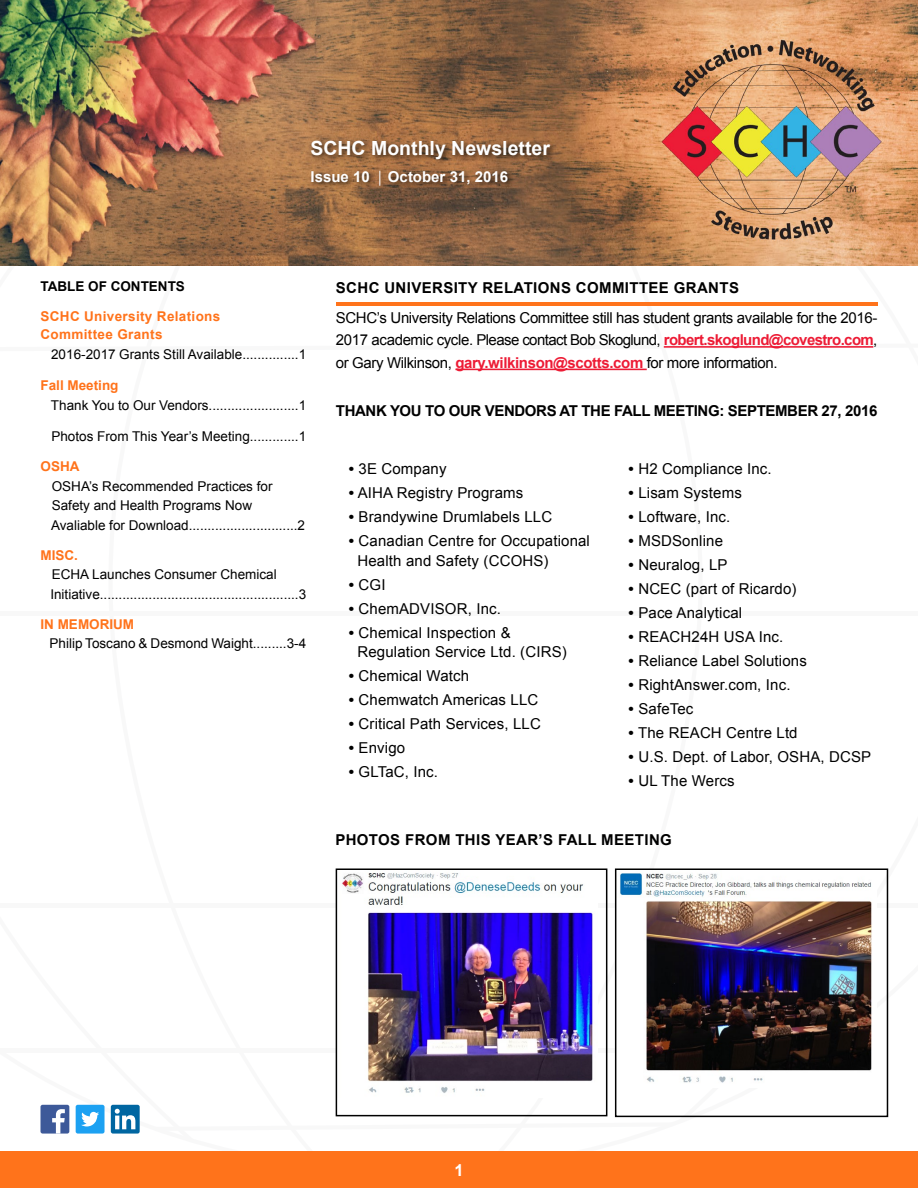
<style>
.page{position:relative;width:918px;height:1188px;background:#fff}
.page>*{position:absolute;margin:0;border:0;box-sizing:border-box;transform-origin:0 0}
.t1{font:700 19.5px "Arial";color:#fff}
.t2{font:700 16.5px "Arial";color:#fff}
.t3{font:15px/22.5px "Arial";letter-spacing:.01em;color:#000}
.t4{font:700 15px "Arial";letter-spacing:.025em;color:#000}
.t5{font:700 15px "Arial";letter-spacing:-.025em;color:#000}
.t6{font:700 15px "Arial";color:#fff}
.t7{font:13.5px/19.5px "Arial";color:#000}
.t8{font:700 13.5px/18px "Arial";letter-spacing:.025em;color:#ff731b}
.t9{font:700 13.5px "Arial";color:#ff731b}
.t10{font:700 13.5px "Arial";color:#000}
.s1{font-family:"Myriad Pro";font-weight:400}
.s2{font-weight:700;color:#ed1b35}
.s3{font-weight:700}
</style>
<div class="page">
<hr style="left:0;top:904px;width:918px;height:4px;background:#f8f8f8">
<hr style="left:0;top:1049px;width:818px;height:4px;background:#f8f8f8">
<hr style="left:0;top:612px;width:918px;height:4px;background:#f8f8f8">
<img style="left:0;top:0;width:918px;height:266px">
<hr style="left:336px;top:302px;width:542px;height:3px;background:#ff731b">
<div style="left:309px;top:138px;width:249px;height:54px;background:#000;opacity:.72"></div>
<hr style="left:664px;top:346px;width:209px;height:2px;background:#ed1b35">
<hr style="left:455px;top:369px;width:192px;height:1px;background:#ed1b35">
<div style="left:0;top:1151px;width:918px;height:37px;background:#ff731b"></div>
<img style="left:342px;top:873px;width:251px;height:220px">
<div style="left:336px;top:868px;width:271px;height:248px;border:2px solid #000"></div>
<img style="left:620px;top:873px;width:252px;height:210px">
<div style="left:615px;top:868px;width:273px;height:249px;border:2px solid #000"></div>
<div style="left:41px;top:1105px;width:28px;height:29px;background:#3d5999;border-radius:2px"></div>
<svg style="left:52px;top:1109px;width:13px;height:25px"></svg>
<div style="left:76px;top:1105px;width:29px;height:29px;background:#1ca1f2;border-radius:2px"></div>
<svg style="left:81px;top:1112px;width:18px;height:14px"></svg>
<div style="left:111px;top:1105px;width:29px;height:29px;background:#0066a1;border-radius:2px"></div>
<svg style="left:115px;top:1109px;width:20px;height:20px"></svg>
<h1 class="t1" style="left:310px;top:135px;width:241px">SCHC Monthly Newsletter</h1>
<p class="t6" style="left:310px;top:166px;width:199px">Issue 10 <span class="s1">|</span> October 31, 2016</p>
<p class="t10" style="left:40px;top:278px;width:146px">TABLE OF CONTENTS</p>
<p class="t8" style="left:40px;top:308px;width:181px">SCHC University Relations<br>Committee Grants</p>
<p class="t7" style="left:51px;top:344px;width:257px">2016-2017 Grants Still Available...............1</p>
<p class="t9" style="left:40px;top:377px;width:80px">Fall Meeting</p>
<p class="t7" style="left:51px;top:395px;width:257px">Thank You to Our Vendors........................1</p>
<p class="t7" style="left:51px;top:427px;width:256px">Photos From This Year’s Meeting.............1</p>
<p class="t8" style="left:40px;top:458px;width:41px">OSHA</p>
<p class="t7" style="left:51px;top:476px;width:256px">OSHA’s Recommended Practices for<br>Safety and Health Programs Now<br>Avaliable for Download.............................2</p>
<p class="t8" style="left:40px;top:546px;width:39px">MISC.</p>
<p class="t7" style="left:50px;top:565px;width:257px">ECHA Launches Consumer Chemical<br>Initiative.....................................................3</p>
<p class="t9" style="left:40px;top:615px;width:95px">IN MEMORIUM</p>
<p class="t7" style="left:50px;top:634px;width:258px">Philip Toscano &amp; Desmond Waight.........3-4</p>
<p class="t4" style="left:336px;top:278px;width:405px">SCHC UNIVERSITY RELATIONS COMMITTEE GRANTS</p>
<p class="t3" style="left:336px;top:306px;width:543px;text-align:justify">SCHC’s University Relations Committee still has student grants available for the 2016- 2017 academic cycle. Please contact Bob Skoglund, <span class="s2">robert.skoglund@covestro.com</span>, or Gary Wilkinson, <span class="s2">gary.wilkinson@scotts.com</span> for more information.</p>
<p class="t5" style="left:336px;top:401px;width:543px">THANK YOU TO OUR VENDORS AT THE FALL MEETING: SEPTEMBER 27, 2016</p>
<p class="t3" style="left:349px;top:458px;width:99px"><span class="s3">•</span> 3E Company</p>
<p class="t3" style="left:349px;top:482px;width:176px"><span class="s3">•</span> AIHA Registry Programs</p>
<p class="t3" style="left:349px;top:506px;width:205px"><span class="s3">•</span> Brandywine Drumlabels LLC</p>
<p class="t3" style="left:357px;top:532px;width:234px;line-height:19.5px;text-indent:-9px"><span class="s3">•</span> Canadian Centre for Occupational<br>Health and Safety (CCOHS)</p>
<p class="t3" style="left:349px;top:574px;width:38px"><span class="s3">•</span> CGI</p>
<p class="t3" style="left:349px;top:598px;width:154px"><span class="s3">•</span> ChemADVISOR, Inc.</p>
<p class="t3" style="left:357px;top:623px;width:211px;line-height:19.5px;text-indent:-9px"><span class="s3">•</span> Chemical Inspection &amp;<br>Regulation Service Ltd. (CIRS)</p>
<p class="t3" style="left:349px;top:665px;width:122px"><span class="s3">•</span> Chemical Watch</p>
<p class="t3" style="left:349px;top:689px;width:191px"><span class="s3">•</span> Chemwatch Americas LLC</p>
<p class="t3" style="left:349px;top:713px;width:193px"><span class="s3">•</span> Critical Path Services, LLC</p>
<p class="t3" style="left:349px;top:737px;width:58px"><span class="s3">•</span> Envigo</p>
<p class="t3" style="left:349px;top:761px;width:91px"><span class="s3">•</span> GLTaC, Inc.</p>
<p class="t3" style="left:629px;top:458px;width:145px"><span class="s3">•</span> H2 Compliance Inc.</p>
<p class="t3" style="left:629px;top:482px;width:115px"><span class="s3">•</span> Lisam Systems</p>
<p class="t3" style="left:629px;top:506px;width:103px"><span class="s3">•</span> Loftware, Inc.</p>
<p class="t3" style="left:629px;top:530px;width:96px"><span class="s3">•</span> MSDSonline</p>
<p class="t3" style="left:629px;top:554px;width:100px"><span class="s3">•</span> Neuralog, LP</p>
<p class="t3" style="left:629px;top:578px;width:169px"><span class="s3">•</span> NCEC (part of Ricardo)</p>
<p class="t3" style="left:629px;top:602px;width:115px"><span class="s3">•</span> Pace Analytical</p>
<p class="t3" style="left:629px;top:626px;width:156px"><span class="s3">•</span> REACH24H USA Inc.</p>
<p class="t3" style="left:629px;top:650px;width:180px"><span class="s3">•</span> Reliance Label Solutions</p>
<p class="t3" style="left:629px;top:674px;width:163px"><span class="s3">•</span> RightAnswer.com, Inc.</p>
<p class="t3" style="left:629px;top:698px;width:66px"><span class="s3">•</span> SafeTec</p>
<p class="t3" style="left:629px;top:722px;width:171px"><span class="s3">•</span> The REACH Centre Ltd</p>
<p class="t3" style="left:629px;top:746px;width:244px"><span class="s3">•</span> U.S. Dept. of Labor, OSHA, DCSP</p>
<p class="t3" style="left:629px;top:770px;width:108px"><span class="s3">•</span> UL The Wercs</p>
<p class="t4" style="left:335px;top:830px;width:338px">PHOTOS FROM THIS YEAR’S FALL MEETING</p>
<p class="t2" style="left:454px;top:1159px;width:11px">1</p>
</div>
